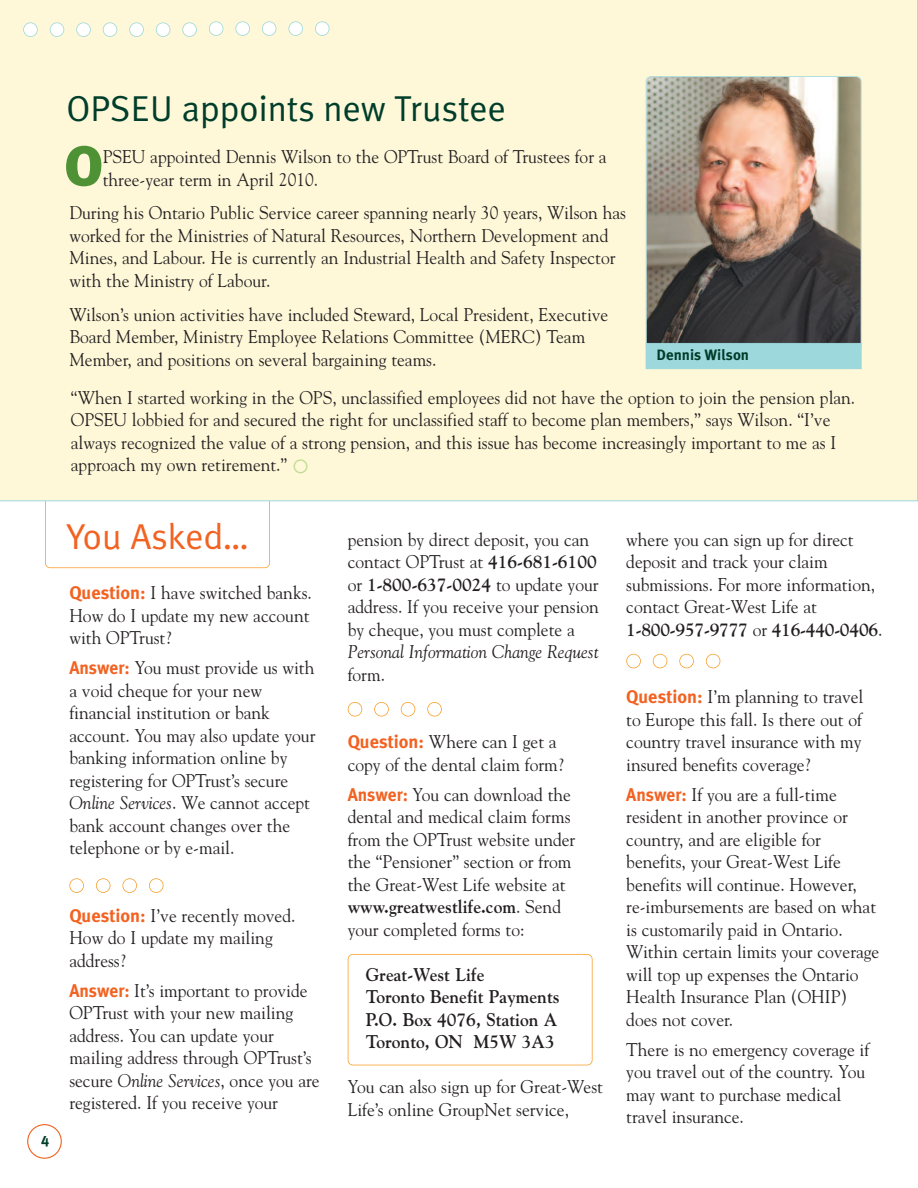
<style>
.page{position:relative;width:918px;height:1188px;background:#fff}
.page>*{position:absolute;margin:0;border:0;box-sizing:border-box;transform-origin:0 0}
.t1{font:900 56.4px "Meta Plus";color:#4f9236}
.t2{font:36px "Meta Plus Normal";color:#003d2a}
.t3{font:36px "Meta Plus Normal";color:#f26221}
.t4{font:18.3px/22.5px "Goudy";color:#231f20;scale:.95 1}
.t5{font:700 18.3px/22.5px "Goudy";color:#231f20;scale:.95 1}
.t6{font:italic 18.3px "Goudy";color:#231f20;scale:.95 1}
.t7{font:700 15px "Meta Plus";color:#003d2a}
.t8{font:15px "Meta Plus Bold Caps";color:#003d2a}
.s1{font-family:"Meta Plus";font-weight:700;color:#f26221}
.s2{font-style:italic}
.s3{font-weight:700}
</style>
<div class="page">
<div style="left:45px;top:482px;width:225px;height:86px;border:2px solid #f89c27;border-radius:5px"></div>
<div style="left:0;top:0;width:918px;height:501px;background:#fef8d9"></div>
<svg style="left:27px;top:1124px;width:35px;height:35px"></svg>
<img style="left:646px;top:77px;width:215px;height:272px;border-radius:4px">
<div style="left:646px;top:76px;width:216px;height:274px;border:2px solid #9cd8dc;border-radius:5px"></div>
<div style="left:646px;top:344px;width:215px;height:24px;background:#9cd8dc"></div>
<div style="left:646px;top:343px;width:216px;height:26px;border:1px solid #9cd8dc"></div>
<div style="left:69px;top:878px;width:15px;height:15px;border:2px solid #f89c27;border-radius:50%"></div>
<div style="left:96px;top:878px;width:14px;height:15px;border:2px solid #f89c27;border-radius:50%"></div>
<div style="left:122px;top:878px;width:15px;height:15px;border:2px solid #f89c27;border-radius:50%"></div>
<div style="left:149px;top:878px;width:14px;height:15px;border:2px solid #f89c27;border-radius:50%"></div>
<div style="left:24px;top:23px;width:13px;height:13px;background:#fff;border-radius:50%"></div>
<div style="left:23px;top:22px;width:15px;height:15px;border:2px solid #9cd8dc;border-radius:50%"></div>
<div style="left:50px;top:23px;width:14px;height:13px;background:#fff;border-radius:50%"></div>
<div style="left:50px;top:22px;width:14px;height:15px;border:2px solid #9cd8dc;border-radius:50%"></div>
<div style="left:77px;top:23px;width:13px;height:13px;background:#fff;border-radius:50%"></div>
<div style="left:76px;top:22px;width:15px;height:15px;border:2px solid #9cd8dc;border-radius:50%"></div>
<div style="left:104px;top:23px;width:13px;height:13px;background:#fff;border-radius:50%"></div>
<div style="left:103px;top:22px;width:14px;height:15px;border:2px solid #9cd8dc;border-radius:50%"></div>
<div style="left:130px;top:23px;width:13px;height:13px;background:#fff;border-radius:50%"></div>
<div style="left:129px;top:22px;width:15px;height:15px;border:2px solid #9cd8dc;border-radius:50%"></div>
<div style="left:157px;top:23px;width:13px;height:13px;background:#fff;border-radius:50%"></div>
<div style="left:156px;top:22px;width:14px;height:15px;border:2px solid #9cd8dc;border-radius:50%"></div>
<div style="left:183px;top:23px;width:13px;height:13px;background:#fff;border-radius:50%"></div>
<div style="left:182px;top:22px;width:15px;height:15px;border:2px solid #9cd8dc;border-radius:50%"></div>
<div style="left:210px;top:22px;width:13px;height:13px;background:#fff;border-radius:50%"></div>
<div style="left:209px;top:21px;width:14px;height:15px;border:2px solid #9cd8dc;border-radius:50%"></div>
<div style="left:236px;top:22px;width:13px;height:13px;background:#fff;border-radius:50%"></div>
<div style="left:235px;top:21px;width:15px;height:15px;border:2px solid #9cd8dc;border-radius:50%"></div>
<div style="left:263px;top:22px;width:13px;height:13px;background:#fff;border-radius:50%"></div>
<div style="left:262px;top:21px;width:14px;height:15px;border:2px solid #9cd8dc;border-radius:50%"></div>
<div style="left:289px;top:22px;width:13px;height:13px;background:#fff;border-radius:50%"></div>
<div style="left:288px;top:21px;width:15px;height:15px;border:2px solid #9cd8dc;border-radius:50%"></div>
<div style="left:316px;top:22px;width:13px;height:13px;background:#fff;border-radius:50%"></div>
<div style="left:315px;top:21px;width:15px;height:15px;border:2px solid #9cd8dc;border-radius:50%"></div>
<div style="left:348px;top:702px;width:14px;height:15px;border:2px solid #f89c27;border-radius:50%"></div>
<div style="left:374px;top:702px;width:15px;height:15px;border:2px solid #f89c27;border-radius:50%"></div>
<div style="left:401px;top:702px;width:14px;height:15px;border:2px solid #f89c27;border-radius:50%"></div>
<div style="left:427px;top:702px;width:15px;height:15px;border:2px solid #f89c27;border-radius:50%"></div>
<div style="left:626px;top:654px;width:15px;height:14px;border:2px solid #f89c27;border-radius:50%"></div>
<div style="left:653px;top:654px;width:14px;height:14px;border:2px solid #f89c27;border-radius:50%"></div>
<div style="left:679px;top:654px;width:15px;height:14px;border:2px solid #f89c27;border-radius:50%"></div>
<div style="left:706px;top:654px;width:14px;height:14px;border:2px solid #f89c27;border-radius:50%"></div>
<div style="left:348px;top:954px;width:245px;height:111px;border:2px solid #f89c27;border-radius:5px"></div>
<svg style="left:294px;top:459px;width:14px;height:14px"></svg>
<h2 class="t2" style="left:66px;top:88px;width:441px">OPSEU appoints new Trustee</h2>
<h1 class="t1" style="left:65px;top:133px;width:40px">O</h1>
<p class="t4" style="left:103px;top:146px;width:532px">PSEU appointed Dennis Wilson to the OPTrust Board of Trustees for a three-year term in April 2010.</p>
<p class="t4" style="left:69px;top:202px;width:587px">During his Ontario Public Service career spanning nearly 30 years, Wilson has worked for the Ministries of Natural Resources, Northern Development and Mines, and Labour. He is currently an Industrial Health and Safety Inspector with the Ministry of Labour.</p>
<p class="t4" style="left:69px;top:303px;width:569px">Wilson’s union activities have included Steward, Local President, Executive<br>Board Member, Ministry Employee Relations Committee (MERC) Team<br>Member, and positions on several bargaining teams.</p>
<p class="t7" style="left:657px;top:346px;width:94px">Dennis Wilson</p>
<p class="t4" style="left:71px;top:386px;width:827px">“When I started working in the OPS, unclassified employees did not have the option to join the pension plan.<br>OPSEU lobbied for and secured the right for unclassified staff to become plan members,” says Wilson. “I’ve always recognized the value of a strong pension, and this issue has become increasingly important to me as I approach my own retirement.”</p>
<h2 class="t3" style="left:66px;top:516px;width:183px">You Asked…</h2>
<p class="t4" style="left:69px;top:582px;width:257px"><span class="s1">Question:</span> I have switched banks.<br>How do I update my new account with OPTrust?</p>
<p class="t4" style="left:69px;top:657px;width:261px"><span class="s1">Answer:</span> You must provide us with a void cheque for your new financial institution or bank account. You may also update your banking information online by registering for OPTrust’s secure<br><span class="s2">Online Services</span>. We cannot accept bank account changes over the telephone or by e-mail.</p>
<p class="t8" style="left:41px;top:1132px;width:10px">4</p>
<p class="t4" style="left:69px;top:904px;width:239px"><span class="s1">Question:</span> I’ve recently moved.<br>How do I update my mailing address?</p>
<p class="t4" style="left:69px;top:979px;width:265px"><span class="s1">Answer:</span> It’s important to provide<br>OPTrust with your new mailing address. You can update your mailing address through OPTrust’s secure <span class="s2">Online Services</span>, once you are registered. If you receive your</p>
<p class="t4" style="left:348px;top:528px;width:266px">pension by direct deposit, you can contact OPTrust at <span class="s3">416-681-6100 </span>or <span class="s3">1-800-637-0024</span> to update your address. If you receive your pension by cheque, you must complete a</p>
<p class="t6" style="left:348px;top:641px;width:266px">Personal Information Change Request</p>
<p class="t4" style="left:348px;top:663px;width:41px">form.</p>
<p class="t4" style="left:348px;top:731px;width:229px"><span class="s1">Question:</span> Where can I get a copy of the dental claim form?</p>
<p class="t4" style="left:348px;top:783px;width:241px"><span class="s1">Answer:</span> You can download the dental and medical claim forms from the OPTrust website under the “Pensioner” section or from the Great-West Life website at <span class="s3">www.greatwestlife.com</span>. Send your completed forms to:</p>
<p class="t5" style="left:366px;top:963px;width:206px">Great-West Life<br>Toronto Benefit Payments<br>P.O. Box 4076, Station A<br>Toronto, ON M5W 3A3</p>
<p class="t4" style="left:348px;top:1076px;width:270px">You can also sign up for Great-West<br>Life’s online GroupNet service,</p>
<p class="t4" style="left:626px;top:528px;width:271px">where you can sign up for direct deposit and track your claim submissions. For more information, contact Great-West Life at<br><span class="s3">1-800-957-9777</span> or <span class="s3">416-440-0406</span>.</p>
<p class="t4" style="left:626px;top:686px;width:251px;text-align:justify"><span class="s1">Question:</span> I’m planning to travel to Europe this fall. Is there out of country travel insurance with my insured benefits coverage?</p>
<p class="t4" style="left:626px;top:783px;width:268px"><span class="s1">Answer:</span> If you are a full-time resident in another province or country, and are eligible for benefits, your Great-West Life benefits will continue. However, re-imbursements are based on what is customarily paid in Ontario.<br>Within certain limits your coverage will top up expenses the Ontario<br>Health Insurance Plan (OHIP) does not cover.</p>
<p class="t4" style="left:626px;top:1038px;width:257px">There is no emergency coverage if you travel out of the country. You may want to purchase medical travel insurance.</p>
</div>
